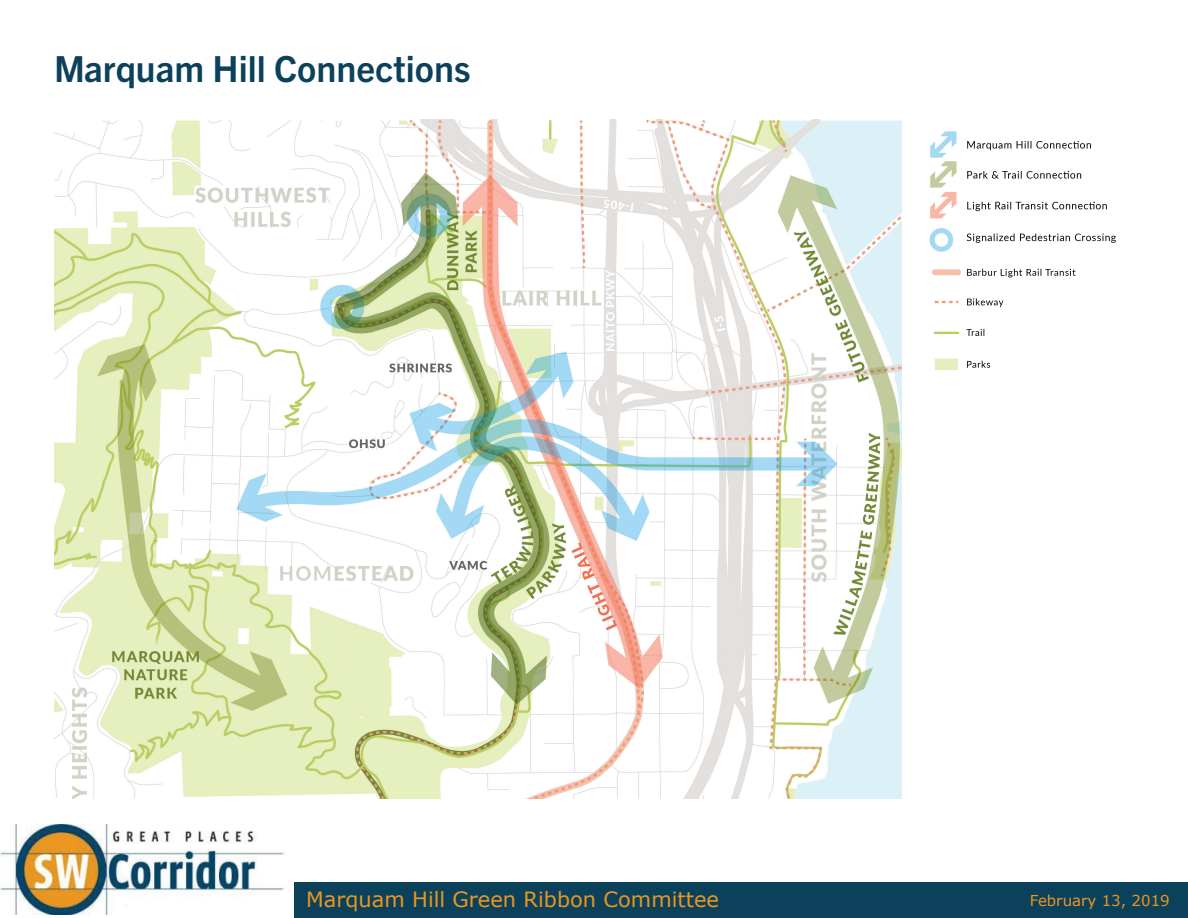
<style>
.page{position:relative;width:1188px;height:918px;background:#fff}
.page>*{position:absolute;margin:0;border:0;box-sizing:border-box;transform-origin:0 0}
.t1{font:700 36px "Trade Gothic Next LT Pro";color:#0c415c}
.t2{font:21px "Verdana";color:#ea9621}
.t3{font:15px "Verdana";color:#ea9621}
</style>
<div class="page">
<img style="left:0;top:825px;width:284px;height:90px">
<div style="left:295px;top:882px;width:893px;height:36px;background:#0c415c"></div>
<img style="left:54px;top:120px;width:848px;height:678px">
<img style="left:929px;top:131px;width:187px;height:121px">
<img style="left:932px;top:268px;width:144px;height:102px">
<h1 class="t1" style="left:54px;top:44px;width:418px">Marquam Hill Connections</h1>
<p class="t2" style="left:306px;top:885px;width:415px">Marquam Hill Green Ribbon Committee</p>
<p class="t3" style="left:1030px;top:890px;width:141px">February 13, 2019</p>
</div>
